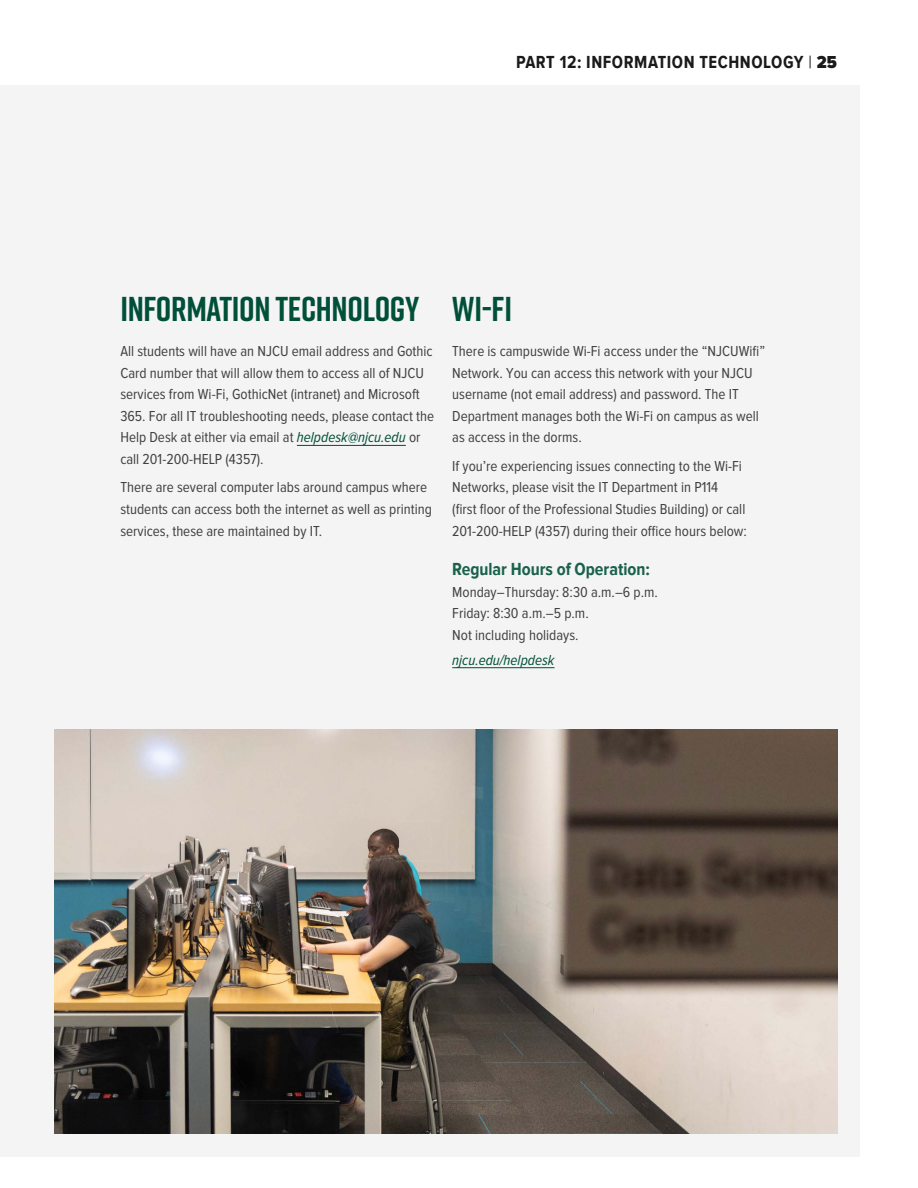
<style>
.page{position:relative;width:918px;height:1188px;background:#fff}
.page>*{position:absolute;margin:0;border:0;box-sizing:border-box;transform-origin:0 0}
.t1{font:700 34.5px "Rift";letter-spacing:-.01em;color:#004f38}
.t2{font:700 18px "Proxima Nova Cond";letter-spacing:.03em;color:#1a1a1a}
.t3{font:700 18px "Proxima Nova Cond";color:#1a614c}
.t4{font:15px/21.6px "Proxima Nova Cond";color:#414042}
.t5{font:italic 15px "Proxima Nova Cond";color:#004f38}
.s1{font-weight:400}
.s2{font-weight:900}
.s3{font-style:italic;color:#004f38}
</style>
<div class="page">
<div style="left:0;top:85px;width:860px;height:1071px;background:#f4f4f4"></div>
<hr style="left:297px;top:445px;width:109px;height:1px;background:#004f38">
<hr style="left:452px;top:667px;width:103px;height:1px;background:#004f38">
<img style="left:54px;top:729px;width:783px;height:405px">
<p class="t2" style="left:516px;top:52px;width:322px">PART 12: INFORMATION TECHNOLOGY <span class="s1">|</span> <span class="s2">25</span></p>
<h1 class="t1" style="left:120px;top:284px;width:301px">INFORMATION TECHNOLOGY</h1>
<p class="t4" style="left:120px;top:341px;width:315px">All students will have an NJCU email address and Gothic Card number that will allow them to access all of NJCU services from Wi-Fi, GothicNet (intranet) and Microsoft 365. For all IT troubleshooting needs, please contact the Help Desk at either via email at <span class="s3">helpdesk@njcu.edu</span> or call 201-200-HELP (4357).</p>
<p class="t4" style="left:120px;top:477px;width:313px">There are several computer labs around campus where students can access both the internet as well as printing services, these are maintained by IT.</p>
<h1 class="t1" style="left:452px;top:284px;width:61px">WI-FI</h1>
<p class="t4" style="left:452px;top:341px;width:314px">There is campuswide Wi-Fi access under the “NJCUWifi” Network. You can access this network with your NJCU username (not email address) and password. The IT Department manages both the Wi-Fi on campus as well as access in the dorms.</p>
<p class="t4" style="left:452px;top:456px;width:296px">If you’re experiencing issues connecting to the Wi-Fi Networks, please visit the IT Department in P114<br>(first floor of the Professional Studies Building) or call 201-200-HELP (4357) during their office hours below:</p>
<p class="t3" style="left:452px;top:559px;width:199px">Regular Hours of Operation:</p>
<p class="t4" style="left:452px;top:582px;width:207px">Monday–Thursday: 8:30 a.m.–6 p.m.<br>Friday: 8:30 a.m.–5 p.m.<br>Not including holidays.</p>
<p class="t5" style="left:452px;top:653px;width:104px">njcu.edu/helpdesk</p>
</div>
